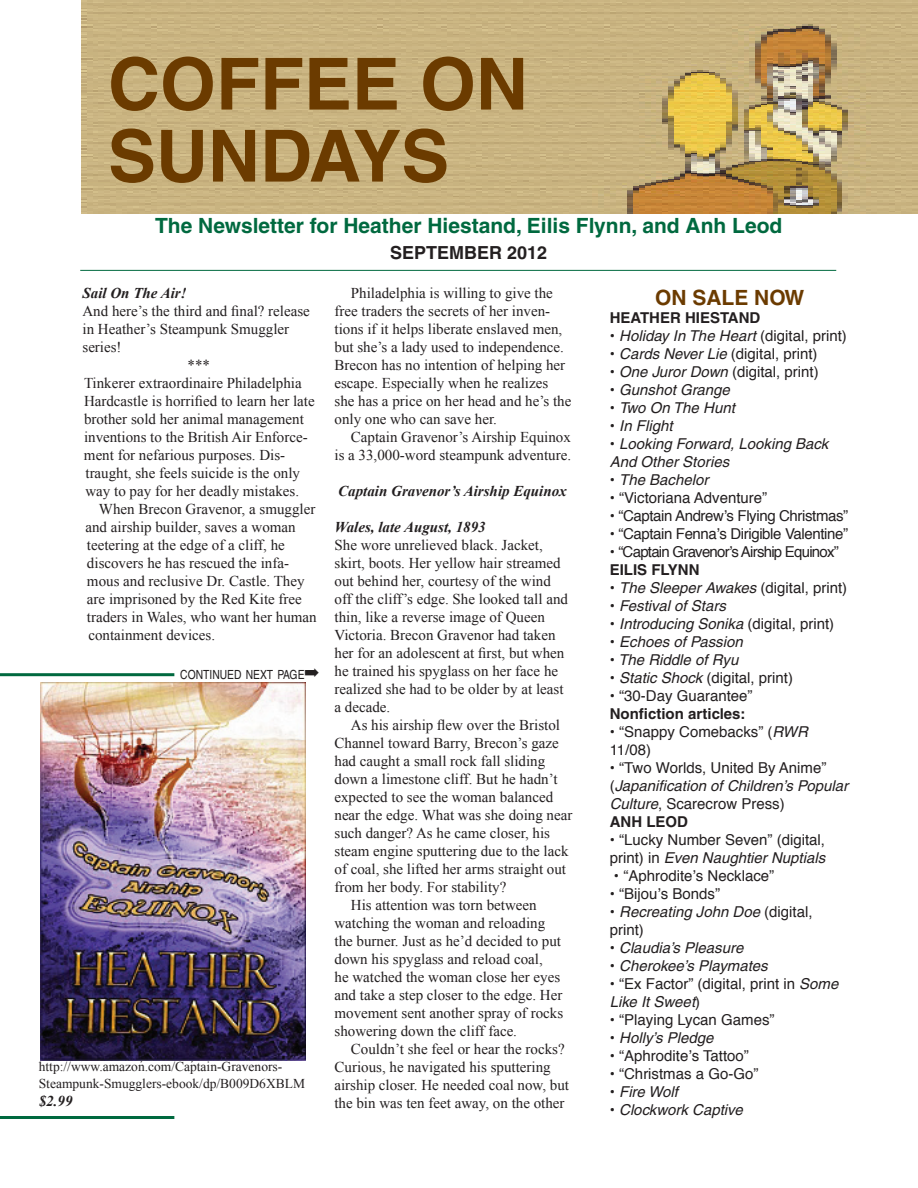
<style>
.page{position:relative;width:918px;height:1188px;background:#fff}
.page>*{position:absolute;margin:0;border:0;box-sizing:border-box;transform-origin:0 0}
.t1{font:700 72px/72px "Helvetica";color:#6b3b00}
.t2{font:700 21px "Helvetica";color:#00693f}
.t3{font:700 21px "Helvetica";color:#6b3b00}
.t4{font:700 18px "Helvetica";color:#231f20}
.t5{font:15px/18px "Times New Roman";color:#231f20}
.t6{font:15px/18px "Helvetica";color:#231f20}
.t7{font:italic 15px/18px "Helvetica";color:#231f20}
.t8{font:italic 700 15px "Times New Roman";color:#231f20}
.t9{font:15px "Helvetica";letter-spacing:-.025em;color:#231f20}
.t10{font:700 15px "Helvetica";color:#231f20}
.t11{font:15px "Helvetica";letter-spacing:-.05em;color:#231f20}
.t12{font:13.5px/16.2px "Times New Roman";color:#231f20}
.t13{font:condensed 12.6px "Helvetica";color:#231f20}
.s1{font-style:normal}
.s2{font-style:italic}
.s3{font-weight:700}
</style>
<div class="page">
<img style="left:81px;top:0;width:837px;height:214px">
<hr style="left:80px;top:270px;width:756px;height:1px;background:#00693f">
<hr style="left:0;top:673px;width:174px;height:3px;background:#00693f">
<img style="left:41px;top:682px;width:265px;height:378px">
<hr style="left:0;top:1116px;width:174px;height:3px;background:#00693f">
<h1 class="t1" style="left:108px;top:47px;width:422px">COFFEE ON<br>SUNDAYS</h1>
<h2 class="t2" style="left:155px;top:212px;width:629px">The Newsletter for Heather Hiestand, Eilis Flynn, and Anh Leod</h2>
<p class="t4" style="left:390px;top:241px;width:159px">SEPTEMBER 2012</p>
<p class="t8" style="left:82px;top:282px;width:106px">Sail On The Air!</p>
<p class="t5" style="left:82px;top:301px;width:229px">And here’s the third and final? release</p>
<p class="t5" style="left:82px;top:319px;width:208px">in Heather’s Steampunk Smuggler</p>
<p class="t5" style="left:82px;top:337px;width:41px">series!</p>
<p class="t5" style="left:188px;top:355px;width:24px">***</p>
<p class="t5" style="left:84px;top:373px;width:219px">Tinkerer extraordinaire Philadelphia</p>
<p class="t5" style="left:84px;top:391px;width:232px">Hardcastle is horrified to learn her late</p>
<p class="t5" style="left:84px;top:409px;width:221px">brother sold her animal management</p>
<p class="t5" style="left:84px;top:427px;width:225px">inventions to the British Air Enforce-</p>
<p class="t5" style="left:84px;top:445px;width:203px">ment for nefarious purposes. Dis-</p>
<p class="t5" style="left:85px;top:463px;width:216px">traught, she feels suicide is the only</p>
<p class="t5" style="left:85px;top:481px;width:215px">way to pay for her deadly mistakes.</p>
<p class="t5" style="left:99px;top:499px;width:218px">When Brecon Gravenor, a smuggler</p>
<p class="t5" style="left:85px;top:517px;width:212px">and airship builder, saves a woman</p>
<p class="t5" style="left:87px;top:535px;width:199px">teetering at the edge of a cliff, he</p>
<p class="t5" style="left:87px;top:553px;width:204px">discovers he has rescued the infa-</p>
<p class="t5" style="left:87px;top:571px;width:219px">mous and reclusive Dr. Castle. They</p>
<p class="t5" style="left:87px;top:589px;width:216px">are imprisoned by the Red Kite free</p>
<p class="t5" style="left:87px;top:607px;width:231px">traders in Wales, who want her human</p>
<p class="t5" style="left:88px;top:625px;width:128px">containment devices.</p>
<p class="t13" style="left:180px;top:668px;width:141px">CONTINUED NEXT PAGE➡</p>
<p class="t12" style="left:39px;top:1059px;width:268px">http://www.amazon.com/Captain-Gravenors-<br>Steampunk-Smugglers-ebook/dp/B009D6XBLM</p>
<p class="t8" style="left:39px;top:1090px;width:35px">$2.99</p>
<p class="t5" style="left:334px;top:283px;width:238px;text-indent:16px">Philadelphia is willing to give the free traders the secrets of her inven&shy;tions if it helps liberate enslaved men, but she’s a lady used to independence.<br>Brecon has no intention of helping her escape. Especially when he realizes she has a price on her head and he’s the only one who can save her.</p>
<p class="t5" style="left:334px;top:427px;width:238px;text-align:right">Captain Gravenor’s Airship Equinox<br>is a 33,000-word steampunk adventure.</p>
<p class="t8" style="left:338px;top:480px;width:230px">Captain Gravenor’s Airship Equinox</p>
<p class="t8" style="left:334px;top:516px;width:153px">Wales, late August, 1893</p>
<p class="t5" style="left:334px;top:535px;width:235px">She wore unrelieved black. Jacket, skirt, boots. Her yellow hair streamed out behind her, courtesy of the wind off the cliff’s edge. She looked tall and thin, like a reverse image of Queen Victoria. Brecon Gravenor had taken her for an adolescent at first, but when he trained his spyglass on her face he realized she had to be older by at least a decade.</p>
<p class="t5" style="left:351px;top:715px;width:211px">As his airship flew over the Bristol</p>
<p class="t5" style="left:334px;top:733px;width:226px">Channel toward Barry, Brecon’s gaze</p>
<p class="t5" style="left:334px;top:751px;width:212px">had caught a small rock fall sliding</p>
<p class="t5" style="left:334px;top:769px;width:225px">down a limestone cliff. But he hadn’t</p>
<p class="t5" style="left:334px;top:787px;width:220px">expected to see the woman balanced</p>
<p class="t5" style="left:334px;top:805px;width:239px">near the edge. What was she doing near</p>
<p class="t5" style="left:334px;top:823px;width:217px">such danger? As he came closer, his</p>
<p class="t5" style="left:334px;top:841px;width:236px">steam engine sputtering due to the lack</p>
<p class="t5" style="left:334px;top:859px;width:233px">of coal, she lifted her arms straight out</p>
<p class="t5" style="left:334px;top:877px;width:173px">from her body. For stability?</p>
<p class="t5" style="left:351px;top:895px;width:187px">His attention was torn between</p>
<p class="t5" style="left:334px;top:913px;width:212px">watching the woman and reloading</p>
<p class="t5" style="left:334px;top:931px;width:228px">the burner. Just as he’d decided to put</p>
<p class="t5" style="left:334px;top:949px;width:210px">down his spyglass and reload coal,</p>
<p class="t5" style="left:334px;top:967px;width:227px">he watched the woman close her eyes</p>
<p class="t5" style="left:334px;top:985px;width:229px">and take a step closer to the edge. Her</p>
<p class="t5" style="left:334px;top:1003px;width:230px">movement sent another spray of rocks</p>
<p class="t5" style="left:334px;top:1021px;width:184px">showering down the cliff face.</p>
<p class="t5" style="left:351px;top:1039px;width:215px">Couldn’t she feel or hear the rocks?</p>
<p class="t5" style="left:334px;top:1057px;width:218px">Curious, he navigated his sputtering</p>
<p class="t5" style="left:334px;top:1075px;width:236px">airship closer. He needed coal now, but</p>
<p class="t5" style="left:334px;top:1093px;width:232px">the bin was ten feet away, on the other</p>
<h2 class="t3" style="left:655px;top:285px;width:151px">ON SALE NOW</h2>
<p class="t10" style="left:610px;top:309px;width:22px">Heather</p>
<p class="t10" style="left:685px;top:309px;width:26px">Hiestand</p>
<p class="t7" style="left:610px;top:327px;width:239px"><span class="s1">•</span> Holiday In The Heart <span class="s1">(digital, print)</span></p>
<p class="t6" style="left:610px;top:345px;width:209px">• <span class="s2">Cards Never Lie</span> (digital, print)</p>
<p class="t6" style="left:610px;top:363px;width:210px">• <span class="s2">One Juror Down</span> (digital, print)</p>
<p class="t7" style="left:610px;top:381px;width:122px"><span class="s1">•</span> Gunshot Grange</p>
<p class="t7" style="left:610px;top:399px;width:127px"><span class="s1">•</span> Two On The Hunt</p>
<p class="t7" style="left:610px;top:417px;width:64px"><span class="s1">•</span> In Flight</p>
<p class="t7" style="left:610px;top:435px;width:220px"><span class="s1">•</span> Looking Forward, Looking Back<br>And Other Stories</p>
<p class="t7" style="left:610px;top:471px;width:100px"><span class="s1">•</span> The Bachelor</p>
<p class="t6" style="left:610px;top:489px;width:159px">• “Victoriana Adventure”</p>
<p class="t9" style="left:610px;top:503px;width:240px">• “Captain Andrew’s Flying Christmas”</p>
<p class="t9" style="left:610px;top:521px;width:240px">• “Captain Fenna’s Dirigible Valentine”</p>
<p class="t11" style="left:610px;top:539px;width:231px">• “Captain Gravenor’s Airship Equinox”</p>
<p class="t10" style="left:610px;top:561px;width:62px">Eilis Flynn</p>
<p class="t6" style="left:610px;top:579px;width:239px">• <span class="s2">The Sleeper Awakes</span> (digital, print)</p>
<p class="t7" style="left:610px;top:597px;width:118px"><span class="s1">•</span> Festival of Stars</p>
<p class="t7" style="left:610px;top:615px;width:226px"><span class="s1">•</span> Introducing Sonika <span class="s1">(digital, print)</span></p>
<p class="t7" style="left:610px;top:633px;width:135px"><span class="s1">•</span> Echoes of Passion</p>
<p class="t7" style="left:610px;top:651px;width:130px"><span class="s1">•</span> The Riddle of Ryu</p>
<p class="t6" style="left:610px;top:669px;width:185px">• <span class="s2">Static Shock</span> (digital, print)</p>
<p class="t6" style="left:610px;top:687px;width:144px">• “30-Day Guarantee”</p>
<p class="t10" style="left:610px;top:705px;width:137px">Nonfiction articles:</p>
<p class="t6" style="left:610px;top:723px;width:200px">• “Snappy Comebacks” (<span class="s2">RWR<br></span>11/08)</p>
<p class="t6" style="left:610px;top:759px;width:240px">• “Two Worlds, United By Anime” (<span class="s2">Japanification of Children’s Popular<br>Culture</span>, Scarecrow Press)<br><span class="s3">Anh Leod</span></p>
<p class="t6" style="left:610px;top:831px;width:217px">• “Lucky Number Seven” (digital, print) in <span class="s2">Even Naughtier Nuptials</span></p>
<p class="t6" style="left:614px;top:867px;width:162px">• “Aphrodite’s Necklace”</p>
<p class="t6" style="left:610px;top:885px;width:112px">• “Bijou’s Bonds”</p>
<p class="t7" style="left:610px;top:903px;width:204px"><span class="s1">•</span> Recreating John Doe <span class="s1">(digital, print)</span></p>
<p class="t7" style="left:610px;top:939px;width:135px"><span class="s1">•</span> Claudia’s Pleasure</p>
<p class="t7" style="left:610px;top:957px;width:159px"><span class="s1">•</span> Cherokee’s Playmates</p>
<p class="t6" style="left:610px;top:975px;width:230px">• “Ex Factor” (digital, print in <span class="s2">Some<br>Like It Sweet</span>)</p>
<p class="t6" style="left:610px;top:1011px;width:166px">• “Playing Lycan Games”</p>
<p class="t7" style="left:610px;top:1029px;width:105px"><span class="s1">•</span> Holly’s Pledge</p>
<p class="t6" style="left:610px;top:1047px;width:141px">• “Aphrodite’s Tattoo”</p>
<p class="t6" style="left:610px;top:1065px;width:150px">• “Christmas a Go-Go”</p>
<p class="t7" style="left:610px;top:1083px;width:70px"><span class="s1">•</span> Fire Wolf</p>
<p class="t7" style="left:610px;top:1101px;width:135px"><span class="s1">•</span> Clockwork Captive</p>
</div>
